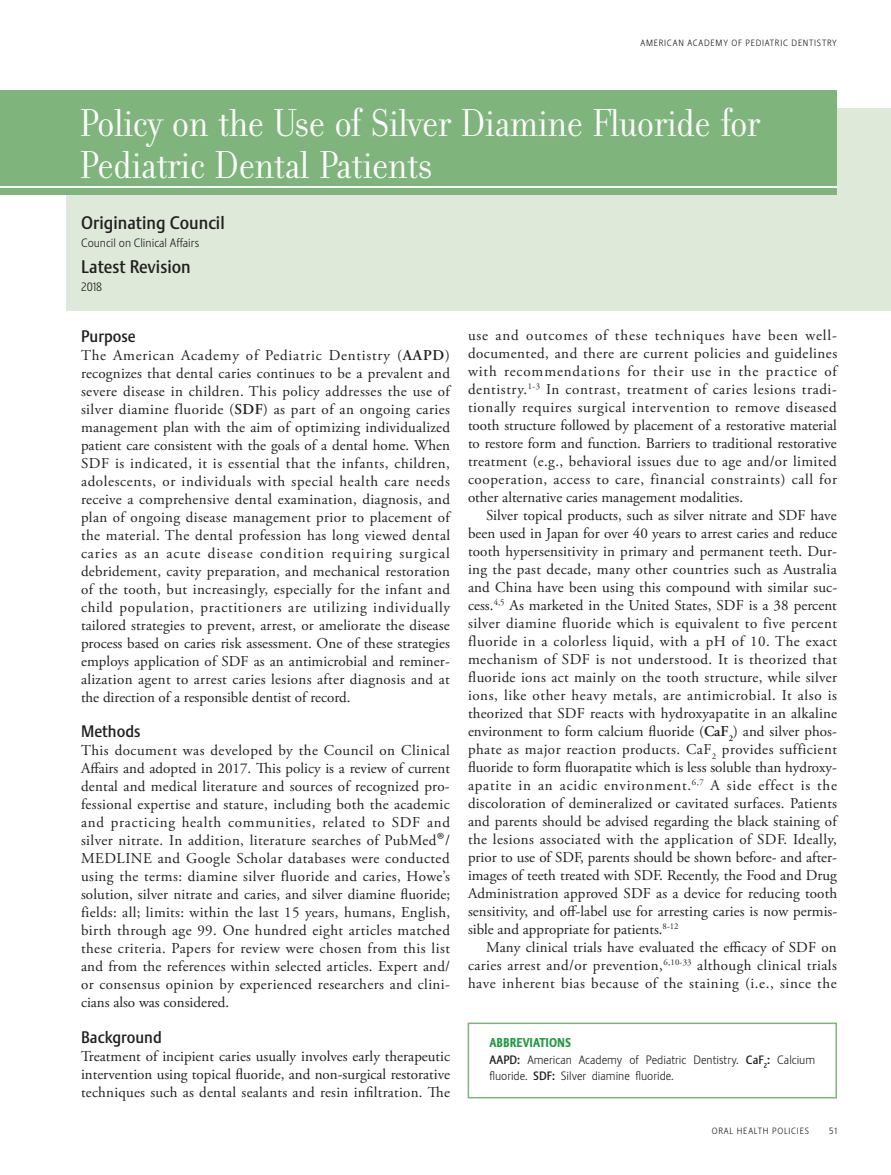
<style>
.page{position:relative;width:891px;height:1175px;background:#fff}
.page>*{position:absolute;margin:0;border:0;box-sizing:border-box;transform-origin:0 0}
.section_title{font:42px "Filosofia Grand";letter-spacing:-.01em;color:#fff}
.headline{font:500 18px "Stalemate LF";color:#231f20}
.sub_head{font:500 16.5px "Stalemate LF";color:#231f20}
.Body_Text_FIRST{font:500 16.5px "Stalemate LF";color:#231f20}
.Body_Text_FIRST-2{font:15px/18px "Adobe Garamond Pro";color:#231f20;text-align:justify}
.Body_Text_Indented{font:15px/18px "Adobe Garamond Pro";letter-spacing:.015em;color:#231f20;text-align:justify}
.foot_notes{font:800 12.75px "Stalemate LF";color:#289a47;scale:.94 1}
.foot_notes-2{font:300 12px/16.5px "Stalemate LF";color:#231f20}
.headline-2{font:300 12px "Stalemate LF";color:#231f20}
.author{font:300 12px "Stalemate LF";color:#231f20}
.t1{font:300 9px "Stalemate LF";letter-spacing:.08em;color:#231f20}
.s1{font-weight:600}
.s2{font-size:24px}
.s3{font-weight:500}
</style>
<div class="page">
<div style="left:66px;top:108px;width:825px;height:202px;background:#dee9da"></div>
<div style="left:0;top:90px;width:837px;height:105px;background:#7fb57c"></div>
<hr style="left:0;top:186px;width:837px;height:2px;background:#fff">
<div style="left:468px;top:1022px;width:369px;height:76px;border:2px solid #7fb57c"></div>
<p class="t1" style="left:640px;top:38px;width:198px">AMERICAN ACADEMY OF PEDIATRIC DENTISTRY</p>
<p class="section_title" style="left:80px;top:100px;width:682px">Policy on the Use of Silver Diamine Fluoride for</p>
<p class="section_title" style="left:80px;top:142px;width:353px">Pediatric Dental Patients</p>
<p class="headline" style="left:81px;top:212px;width:145px">Originating Council</p>
<p class="headline-2" style="left:81px;top:236px;width:120px">Council on Clinical Affairs</p>
<p class="headline" style="left:81px;top:255px;width:111px">Latest Revision</p>
<p class="author" style="left:81px;top:279px;width:23px">2018</p>
<p class="Body_Text_FIRST" style="left:81px;top:326px;width:56px">Purpose</p>
<p class="Body_Text_FIRST-2" style="left:81px;top:347px;width:371px">The American Academy of Pediatric Dentistry (<span class="s1">AAPD</span>) recognizes that dental caries continues to be a prevalent and severe disease in children. This policy addresses the use of silver diamine fluoride (<span class="s1">SDF</span>) as part of an ongoing caries management plan with the aim of optimizing individualized patient care consistent with the goals of a dental home. When SDF is indicated, it is essential that the infants, children, adolescents, or individuals with special health care needs receive a comprehensive dental examination, diagnosis, and plan of ongoing disease management prior to placement of the material. The dental profession has long viewed dental caries as an acute disease condition requiring surgical debridement, cavity preparation, and mechanical restoration of the tooth, but increasingly, especially for the infant and child population, practitioners are utilizing individually tailored strategies to prevent, arrest, or ameliorate the disease process based on caries risk assessment. One of these strategies employs application of SDF as an antimicrobial and reminer&shy;alization agent to arrest caries lesions after diagnosis and at the direction of a responsible dentist of record.</p>
<p class="sub_head" style="left:81px;top:721px;width:61px">Methods</p>
<p class="Body_Text_FIRST-2" style="left:81px;top:741px;width:371px">This document was developed by the Council on Clinical Affairs and adopted in 2017. This policy is a review of current dental and medical literature and sources of recognized pro&shy;fessional expertise and stature, including both the academic and practicing health communities, related to SDF and silver nitrate. In addition, literature searches of PubMed<span class="s2">®</span>/ MEDLINE and Google Scholar databases were conducted using the terms: diamine silver fluoride and caries, Howe’s solution, silver nitrate and caries, and silver diamine fluoride; fields: all; limits: within the last 15 years, humans, English, birth through age 99. One hundred eight articles matched these criteria. Papers for review were chosen from this list and from the references within selected articles. Expert and/ or consensus opinion by experienced researchers and clini&shy;cians also was considered.</p>
<p class="sub_head" style="left:81px;top:1027px;width:82px">Background</p>
<p class="Body_Text_FIRST-2" style="left:81px;top:1047px;width:371px">Treatment of incipient caries usually involves early therapeutic intervention using topical fluoride, and non-surgical restorative techniques such as dental sealants and resin infiltration. The</p>
<p class="Body_Text_FIRST-2" style="left:468px;top:327px;width:371px">use and outcomes of these techniques have been well&shy;documented, and there are current policies and guidelines with recommendations for their use in the practice of dentistry.<sup>1-3</sup> In contrast, treatment of caries lesions tradi&shy;tionally requires surgical intervention to remove diseased tooth structure followed by placement of a restorative material to restore form and function. Barriers to traditional restorative treatment (e.g., behavioral issues due to age and/or limited cooperation, access to care, financial constraints) call for other alternative caries management modalities.</p>
<p class="Body_Text_Indented" style="left:468px;top:507px;width:371px;text-indent:18px">Silver topical products, such as silver nitrate and SDF have been used in Japan for over 40 years to arrest caries and reduce tooth hypersensitivity in primary and permanent teeth. Dur&shy;ing the past decade, many other countries such as Australia and China have been using this compound with similar suc&shy;cess.<sup>4,5</sup> As marketed in the United States, SDF is a 38 percent silver diamine fluoride which is equivalent to five percent fluoride in a colorless liquid, with a pH of 10. The exact mechanism of SDF is not understood. It is theorized that fluoride ions act mainly on the tooth structure, while silver ions, like other heavy metals, are antimicrobial. It also is theorized that SDF reacts with hydroxyapatite in an alkaline environment to form calcium fluoride (<span class="s1">CaF</span><sub>2</sub>) and silver phos&shy;phate as major reaction products. CaF<sub>2</sub> provides sufficient fluoride to form fluorapatite which is less soluble than hydroxy&shy;apatite in an acidic environment.<sup>6,7</sup> A side effect is the discoloration of demineralized or cavitated surfaces. Patients and parents should be advised regarding the black staining of the lesions associated with the application of SDF. Ideally, prior to use of SDF, parents should be shown before- and after&shy;images of teeth treated with SDF. Recently, the Food and Drug Administration approved SDF as a device for reducing tooth sensitivity, and off-label use for arresting caries is now permis&shy;sible and appropriate for patients.<sup>8-12</sup></p>
<p class="Body_Text_Indented" style="left:468px;top:939px;width:370px;text-indent:18px">Many clinical trials have evaluated the efficacy of SDF on caries arrest and/or prevention,<sup>6,10-33</sup> although clinical trials have inherent bias because of the staining (i.e., since the</p>
<p class="foot_notes" style="left:489px;top:1035px;width:88px">ABBREVIATIONS</p>
<p class="foot_notes-2" style="left:489px;top:1051px;width:327px"><span class="s3">AAPD:</span> American Academy of Pediatric Dentistry. <span class="s3">CaF</span><sub>2</sub><span class="s3">:</span> Calcium fluoride. <span class="s3">SDF:</span> Silver diamine fluoride.</p>
<p class="t1" style="left:712px;top:1125px;width:99px">ORAL HEALTH POLICIES</p>
<p class="t1" style="left:829px;top:1125px;width:9px">51</p>
</div>
